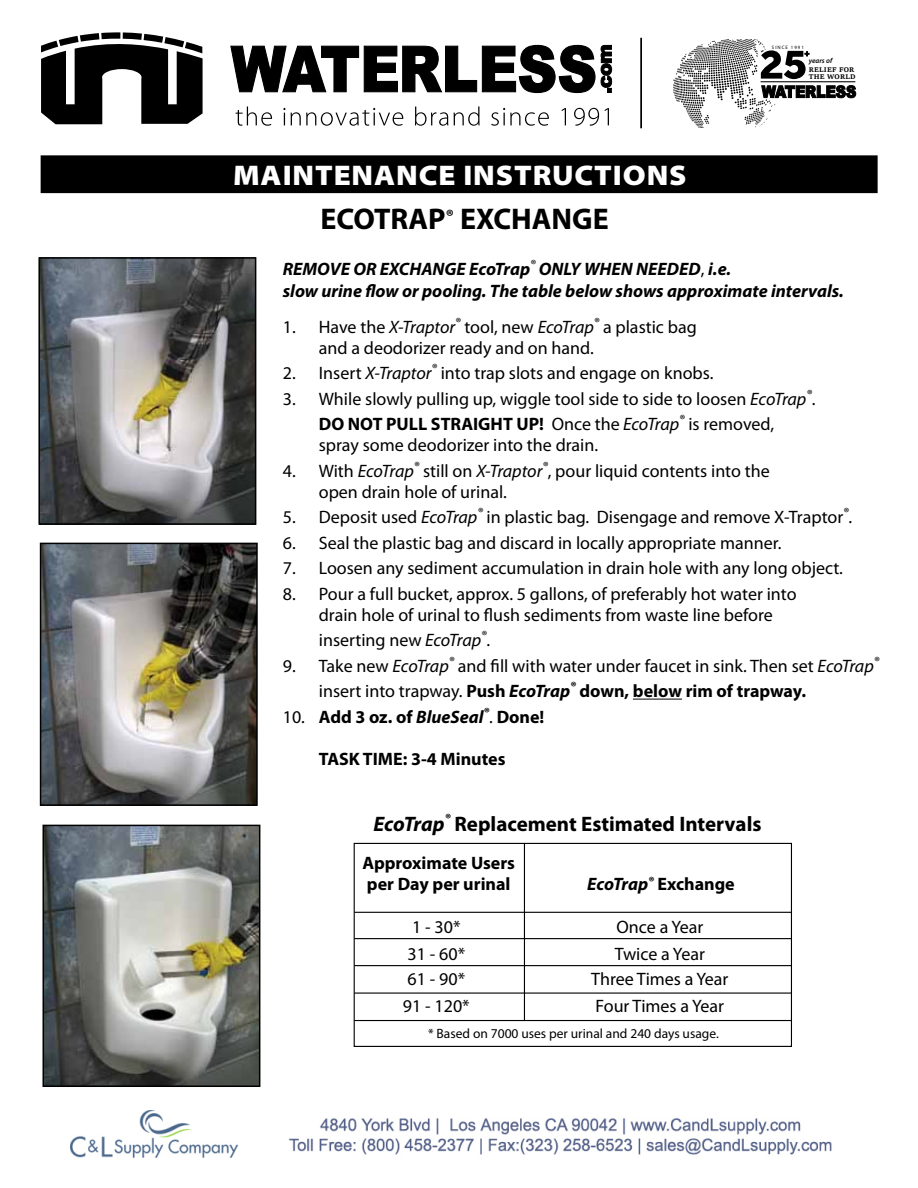
<style>
.page{position:relative;width:918px;height:1188px;background:#fff}
.page>*{position:absolute;margin:0;border:0;box-sizing:border-box;transform-origin:0 0}
.t1{font:700 30px "Myriad Pro";color:#000}
.t2{font:900 semi-expanded 28.5px "Myriad Pro";letter-spacing:.03em;color:#fff}
.t3{font:700 21px "Myriad Pro";color:#000}
.t4{font:18px/21px "Myriad Pro";color:#000}
.t5{font:italic 700 18px/21.6px "Myriad Pro";color:#000}
.t6{font:700 18px/21.6px "Myriad Pro";color:#000}
.t7{font:13.5px "Myriad Pro";color:#000}
.t8{font:700 7.35px/7.1px "Sitka Text";letter-spacing:.025em;color:#000}
.t9{font:italic 600 7.2px "Myriad Pro";color:#000}
.t10{font:4.95px "Myriad Pro";letter-spacing:.2em;color:#000}
.s1{font-weight:400;font-style:normal}
.s2{font-style:italic}
.s3{font-weight:700}
.s4{font-weight:700;font-style:italic}
.s5{font-weight:400}
</style>
<div class="page">
<img style="left:41px;top:260px;width:212px;height:262px">
<div style="left:38px;top:257px;width:218px;height:268px;border:2px solid #000"></div>
<img style="left:43px;top:546px;width:212px;height:257px">
<div style="left:40px;top:543px;width:218px;height:263px;border:2px solid #000"></div>
<img style="left:46px;top:828px;width:211px;height:256px">
<div style="left:43px;top:825px;width:217px;height:262px;border:2px solid #000"></div>
<hr style="left:633px;top:699px;width:49px;height:1px;background:#000">
<svg style="left:353px;top:842px;width:439px;height:205px"></svg>
<hr style="left:354px;top:912px;width:437px;height:1px;background:#000">
<hr style="left:354px;top:938px;width:437px;height:1px;background:#000">
<hr style="left:354px;top:965px;width:437px;height:1px;background:#000">
<hr style="left:354px;top:993px;width:437px;height:1px;background:#000">
<hr style="left:354px;top:1020px;width:437px;height:1px;background:#000">
<hr style="left:524px;top:843px;width:1px;height:177px;background:#000">
<div style="left:41px;top:156px;width:836px;height:36px;background:#000"></div>
<div style="left:41px;top:155px;width:837px;height:38px;border:2px solid #000"></div>
<hr style="left:640px;top:38px;width:2px;height:90px;background:#000">
<svg style="left:41px;top:32px;width:162px;height:92px"></svg>
<svg style="left:230px;top:44px;width:382px;height:50px"></svg>
<svg style="left:236px;top:107px;width:36px;height:19px"></svg>
<svg style="left:283px;top:108px;width:2px;height:17px"></svg>
<svg style="left:291px;top:108px;width:112px;height:18px"></svg>
<svg style="left:415px;top:107px;width:33px;height:19px"></svg>
<svg style="left:454px;top:107px;width:26px;height:19px"></svg>
<svg style="left:491px;top:108px;width:58px;height:18px"></svg>
<svg style="left:562px;top:108px;width:4px;height:17px"></svg>
<svg style="left:574px;top:108px;width:25px;height:18px"></svg>
<svg style="left:605px;top:108px;width:4px;height:17px"></svg>
<svg style="left:673px;top:40px;width:183px;height:88px"></svg>
<img style="left:70px;top:1110px;width:762px;height:48px">
<p class="t10" style="left:772px;top:44px;width:33px">SINCE 1991</p>
<h2 class="t2" style="left:233px;top:156px;width:455px">MAINTENANCE INSTRUCTIONS</h2>
<p class="t9" style="left:809px;top:56px;width:25px">years of</p>
<p class="t8" style="left:809px;top:65px;width:48px">RELIEF FOR<br>THE WORLD</p>
<h1 class="t1" style="left:321px;top:199px;width:290px">ECOTRAP<sup>®</sup> EXCHANGE</h1>
<p class="t5" style="left:283px;top:258px;width:562px">REMOVE OR EXCHANGE EcoTrap<sup>®</sup> ONLY WHEN NEEDED<span class="s1">,</span> i.e.<br>slow urine flow or pooling. The table below shows approximate intervals.</p>
<p class="t4" style="left:319px;top:316px;width:380px;text-indent:-36px">1. Have the <span class="s2">X-Traptor</span><sup>®</sup> tool, new <span class="s2">EcoTrap</span><sup>®</sup> a plastic bag and a deodorizer ready and on hand.</p>
<p class="t4" style="left:283px;top:362px;width:432px">2. Insert <span class="s2">X-Traptor</span><sup>®</sup> into trap slots and engage on knobs.</p>
<p class="t4" style="left:283px;top:386px;width:534px;line-height:25.5px;text-align:center">3. While slowly pulling up, wiggle tool side to side to loosen <span class="s2">EcoTrap</span><sup>®</sup>.<br><span class="s3">DO NOT PULL STRAIGHT UP!</span> Once the <span class="s2">EcoTrap</span><sup>®</sup> is removed,</p>
<p class="t4" style="left:319px;top:434px;width:281px">spray some deodorizer into the drain.</p>
<p class="t4" style="left:319px;top:460px;width:453px;text-indent:-36px">4. With <span class="s2">EcoTrap</span><sup>®</sup> still on <span class="s2">X-Traptor</span><sup>®</sup>, pour liquid contents into the open drain hole of urinal.</p>
<p class="t4" style="left:283px;top:506px;width:571px">5. Deposit used <span class="s2">EcoTrap</span><sup>®</sup> in plastic bag. Disengage and remove X-Traptor<sup>®</sup>.</p>
<p class="t4" style="left:283px;top:532px;width:500px">6. Seal the plastic bag and discard in locally appropriate manner.</p>
<p class="t4" style="left:283px;top:557px;width:562px">7. Loosen any sediment accumulation in drain hole with any long object.</p>
<p class="t4" style="left:319px;top:583px;width:479px;text-indent:-36px">8. Pour a full bucket, approx. 5 gallons, of preferably hot water into drain hole of urinal to flush sediments from waste line before</p>
<p class="t4" style="left:319px;top:630px;width:173px">inserting new <span class="s2">EcoTrap</span><sup>®</sup>.</p>
<p class="t4" style="left:319px;top:653px;width:562px;line-height:25.5px;text-indent:-36px">9. Take new <span class="s2">EcoTrap</span><sup>®</sup> and fill with water under faucet in sink. Then set <span class="s2">EcoTrap</span><sup>® </sup>insert into trapway. <span class="s3">Push</span> <span class="s4">EcoTrap</span><sup>®</sup> <span class="s3">down, below rim of trapway.</span></p>
<p class="t6" style="left:283px;top:705px;width:263px"><span class="s5">10.</span> Add 3 oz. of <span class="s2">BlueSeal</span><sup>®</sup><span class="s5">.</span> Done!</p>
<p class="t6" style="left:319px;top:747px;width:188px">TASK TIME: 3-4 Minutes</p>
<p class="t3" style="left:374px;top:810px;width:390px"><span class="s2">EcoTrap</span><sup>®</sup> Replacement Estimated Intervals</p>
<p class="t6" style="left:362px;top:851px;width:154px">Approximate Users per Day per urinal</p>
<p class="t6" style="left:587px;top:873px;width:149px"><span class="s2">EcoTrap</span><sup>®</sup> Exchange</p>
<p class="t4" style="left:412px;top:916px;width:50px">1 - 30*</p>
<p class="t4" style="left:617px;top:916px;width:88px">Once a Year</p>
<p class="t4" style="left:408px;top:943px;width:59px">31 - 60*</p>
<p class="t4" style="left:615px;top:943px;width:92px">Twice a Year</p>
<p class="t4" style="left:408px;top:968px;width:59px">61 - 90*</p>
<p class="t4" style="left:591px;top:968px;width:139px">Three Times a Year</p>
<p class="t4" style="left:403px;top:995px;width:68px">91 - 120*</p>
<p class="t4" style="left:596px;top:995px;width:130px">Four Times a Year</p>
<p class="t7" style="left:428px;top:1025px;width:292px">* Based on 7000 uses per urinal and 240 days usage.</p>
</div>
